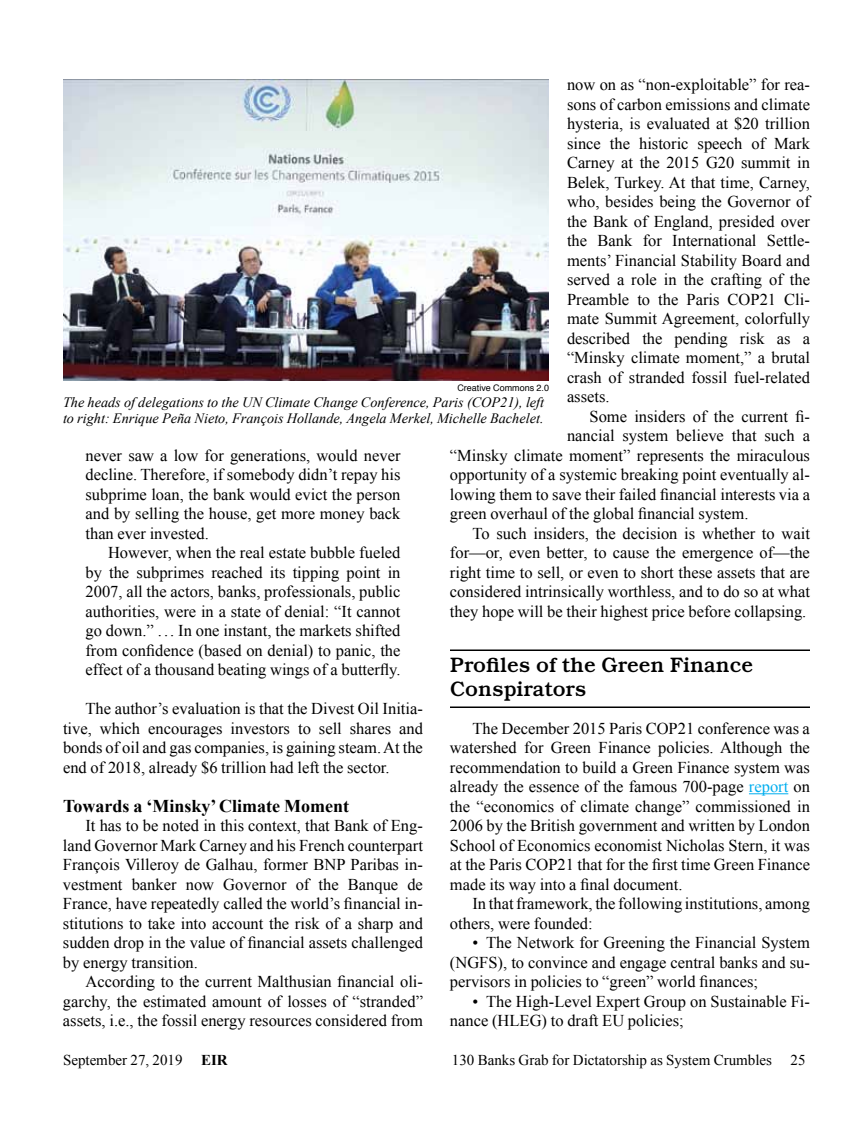
<style>
.page{position:relative;width:864px;height:1134px;background:#fff}
.page>*{position:absolute;margin:0;border:0;box-sizing:border-box;transform-origin:0 0}
.t1{font:500 21px/24px "Bookman";color:#000}
.t2{font:700 18px "Times New Roman";color:#000}
.t3{font:16.5px/19.5px "Times New Roman";color:#000;text-align:justify}
.t4{font:15px "Times New Roman";color:#000}
.t5{font:italic 14.25px/15.8px "Times New Roman";color:#000}
.t6{font:9px "Helvetica";color:#000}
.s1{color:#00aeef}
.s2{font-weight:700}
</style>
<div class="page">
<hr style="left:450px;top:650px;width:360px;height:1px;background:#000">
<hr style="left:450px;top:706px;width:360px;height:2px;background:#000">
<hr style="left:749px;top:793px;width:39px;height:1px;background:#00aeef">
<img style="left:63px;top:79px;width:486px;height:301px">
<p class="t3" style="left:567px;top:74px;width:245px">now on as “non-exploitable” for rea&shy;sons of carbon emissions and climate hysteria, is evaluated at $20 trillion since the historic speech of Mark Carney at the 2015 G20 summit in Belek, Turkey. At that time, Carney, who, besides being the Governor of the Bank of England, presided over the Bank for International Settle&shy;ments’ Financial Stability Board and served a role in the crafting of the Preamble to the Paris COP21 Cli&shy;mate Summit Agreement, colorfully described the pending risk as a “Minsky climate moment,” a brutal crash of stranded fossil fuel-related assets.</p>
<p class="t3" style="left:590px;top:406px;width:222px">Some insiders of the current fi-</p>
<p class="t3" style="left:567px;top:426px;width:245px">nancial system believe that such a</p>
<p class="t3" style="left:450px;top:445px;width:362px">“Minsky climate moment” represents the miraculous</p>
<p class="t3" style="left:450px;top:465px;width:362px">opportunity of a systemic breaking point eventually al-</p>
<p class="t3" style="left:450px;top:484px;width:362px">lowing them to save their failed financial interests via a</p>
<p class="t3" style="left:450px;top:504px;width:300px">green overhaul of the global financial system.</p>
<p class="t3" style="left:473px;top:523px;width:339px">To such insiders, the decision is whether to wait</p>
<p class="t3" style="left:450px;top:543px;width:361px">for—or, even better, to cause the emergence of—the</p>
<p class="t3" style="left:450px;top:562px;width:361px">right time to sell, or even to short these assets that are</p>
<p class="t3" style="left:450px;top:582px;width:361px">considered intrinsically worthless, and to do so at what</p>
<p class="t3" style="left:450px;top:601px;width:358px">they hope will be their highest price before collapsing.</p>
<p class="t1" style="left:450px;top:653px;width:305px">Profiles of the Green Finance<br>Conspirators</p>
<p class="t3" style="left:450px;top:718px;width:362px;text-indent:23px">The December 2015 Paris COP21 conference was a watershed for Green Finance policies. Although the recommendation to build a Green Finance system was already the essence of the famous 700-page <span class="s1">report</span> on the “economics of climate change” commissioned in 2006 by the British government and written by London School of Economics economist Nicholas Stern, it was at the Paris COP21 that for the first time Green Finance made its way into a final document.</p>
<p class="t3" style="left:450px;top:894px;width:362px;text-indent:23px">In that framework, the following institutions, among others, were founded:</p>
<p class="t3" style="left:450px;top:933px;width:362px;text-indent:23px">• The Network for Greening the Financial System (NGFS), to convince and engage central banks and su&shy;pervisors in policies to “green” world finances;</p>
<p class="t3" style="left:450px;top:991px;width:362px;text-indent:23px">• The High-Level Expert Group on Sustainable Fi&shy;nance (HLEG) to draft EU policies;</p>
<p class="t6" style="left:457px;top:381px;width:93px">Creative Commons 2.0</p>
<p class="t5" style="left:63px;top:394px;width:483px">The heads of delegations to the UN Climate Change Conference, Paris (COP21), left to right: Enrique Peña Nieto, François Hollande, Angela Merkel, Michelle Bachelet.</p>
<p class="t3" style="left:86px;top:445px;width:317px">never saw a low for generations, would never decline. Therefore, if somebody didn’t repay his subprime loan, the bank would evict the person and by selling the house, get more money back than ever invested.</p>
<p class="t3" style="left:86px;top:542px;width:317px;text-indent:23px">However, when the real estate bubble fueled by the subprimes reached its tipping point in 2007, all the actors, banks, professionals, public authorities, were in a state of denial: “It cannot go down.” . . . In one instant, the markets shifted from confidence (based on denial) to panic, the effect of a thousand beating wings of a butterfly.</p>
<p class="t3" style="left:63px;top:699px;width:361px;text-indent:22px">The author’s evaluation is that the Divest Oil Initia&shy;tive, which encourages investors to sell shares and bonds of oil and gas companies, is gaining steam. At the end of 2018, already $6 trillion had left the sector.</p>
<p class="t2" style="left:63px;top:793px;width:288px">Towards a ‘Minsky’ Climate Moment</p>
<p class="t3" style="left:63px;top:815px;width:362px;text-indent:23px">It has to be noted in this context, that Bank of Eng&shy;land Governor Mark Carney and his French counterpart François Villeroy de Galhau, former BNP Paribas in&shy;vestment banker now Governor of the Banque de France, have repeatedly called the world’s financial in&shy;stitutions to take into account the risk of a sharp and sudden drop in the value of financial assets challenged by energy transition.</p>
<p class="t3" style="left:63px;top:971px;width:362px;text-indent:23px">According to the current Malthusian financial oli&shy;garchy, the estimated amount of losses of “stranded” assets, i.e., the fossil energy resources considered from</p>
<p class="t4" style="left:63px;top:1050px;width:166px">September 27, 2019 <span class="s2">EIR</span></p>
<p class="t4" style="left:452px;top:1050px;width:355px">130 Banks Grab for Dictatorship as System Crumbles 25</p>
</div>
